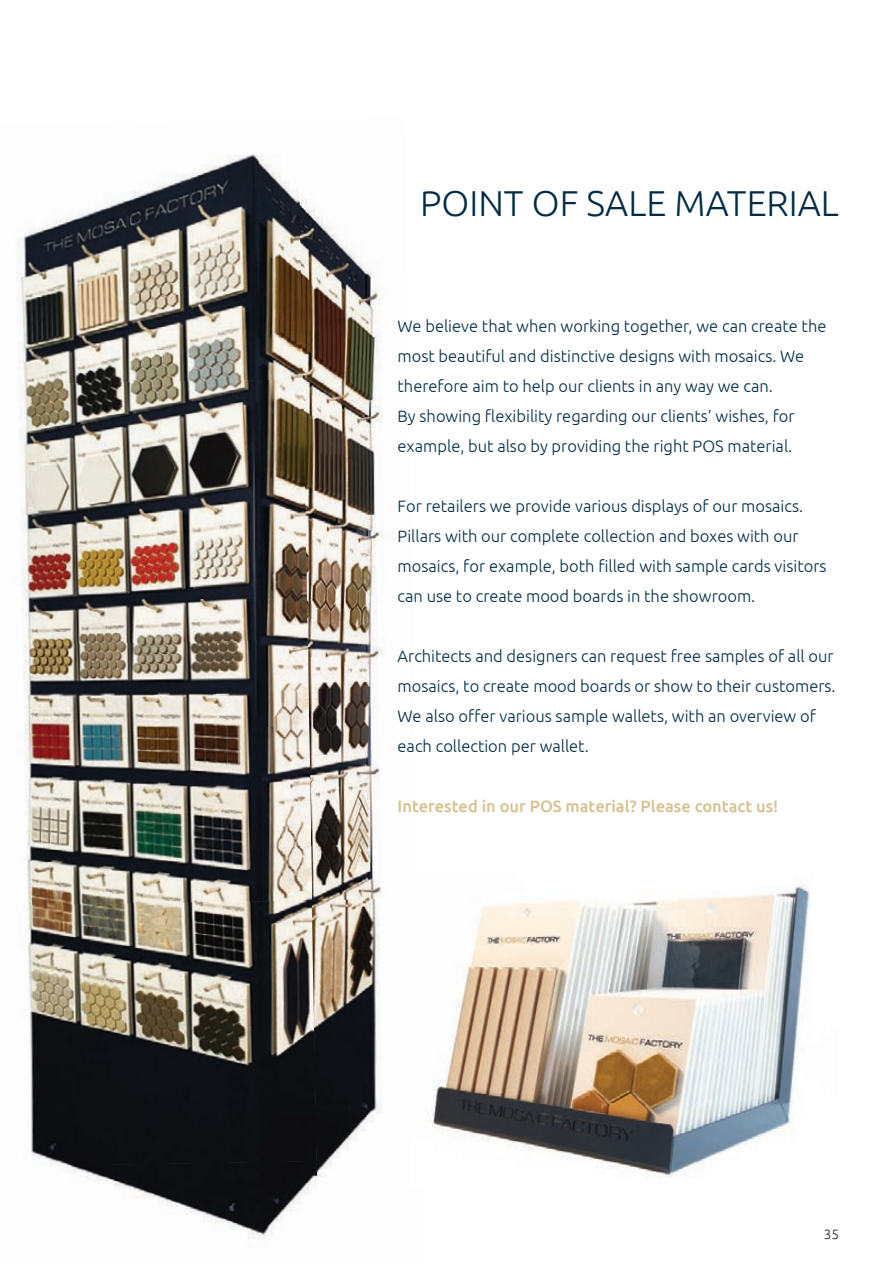
<style>
.page{position:relative;width:893px;height:1263px;background:#fff}
.page>*{position:absolute;margin:0;border:0;box-sizing:border-box;transform-origin:0 0}
.t1{font:300 36px "Ubuntu";color:#022c45}
.t2{font:300 16.5px/30px "Ubuntu";color:#022c45}
.t3{font:500 16.5px "Ubuntu";color:#d7c091}
.t4{font:300 13.5px "Ubuntu";color:#231f20}
</style>
<div class="page">
<img style="left:426px;top:882px;width:386px;height:296px">
<img style="left:17px;top:154px;width:281px;height:225px">
<img style="left:298px;top:196px;width:86px;height:702px">
<img style="left:19px;top:379px;width:289px;height:261px">
<img style="left:24px;top:640px;width:288px;height:260px">
<img style="left:28px;top:900px;width:284px;height:261px">
<img style="left:312px;top:898px;width:70px;height:279px">
<img style="left:49px;top:1161px;width:270px;height:78px">
<h1 class="t1" style="left:420px;top:182px;width:420px">POINT OF SALE MATERIAL</h1>
<p class="t2" style="left:398px;top:310px;width:430px">We believe that when working together, we can create the most beautiful and distinctive designs with mosaics. We therefore aim to help our clients in any way we can.<br>By showing flexibility regarding our clients’ wishes, for example, but also by providing the right POS material.</p>
<p class="t2" style="left:398px;top:490px;width:430px">For retailers we provide various displays of our mosaics.<br>Pillars with our complete collection and boxes with our mosaics, for example, both filled with sample cards visitors can use to create mood boards in the showroom.</p>
<p class="t2" style="left:398px;top:640px;width:440px">Architects and designers can request free samples of all our mosaics, to create mood boards or show to their customers.<br>We also offer various sample wallets, with an overview of each collection per wallet.</p>
<p class="t3" style="left:398px;top:795px;width:382px">Interested in our POS material? Please contact us!</p>
<p class="t4" style="left:824px;top:1226px;width:17px">35</p>
</div>
